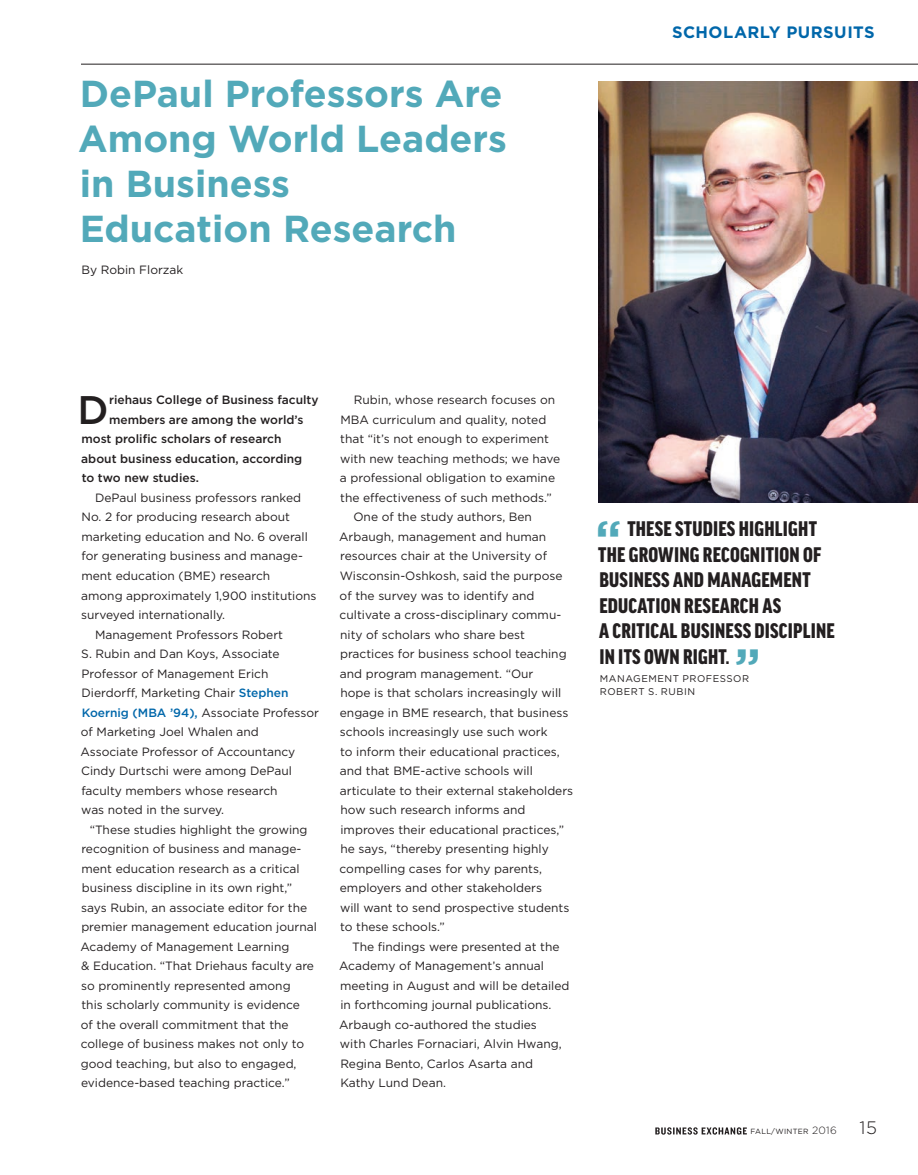
<style>
.page{position:relative;width:918px;height:1175px;background:#fff}
.page>*{position:absolute;margin:0;border:0;box-sizing:border-box;transform-origin:0 0}
.t1{font:700 48px "Gotham";color:#52a9b9}
.t2{font:500 39.9px "Gotham";color:#231f20}
.t3{font:700 37.5px/45px "Gotham";color:#52a9b9}
.t4{font:900 condensed 22.5px/25.5px "Good Headline Pro";letter-spacing:.01em;color:#231f20}
.t5{font:700 16.5px "Gotham";letter-spacing:.03em;color:#0067aa}
.t6{font:12px "Gotham";color:#231f20}
.t7{font:500 12px "Gotham";color:#231f20}
.t8{font:9.75px/13.5px "Gotham";letter-spacing:.055em;color:#231f20}
.t9{font:7.5px "Gotham";letter-spacing:.04em;color:#231f20}
.s1{font-weight:500;color:#0067aa}
.s2{font-weight:300;font-size:10.5px}
.s3{font-weight:300;font-size:18px}
</style>
<div class="page">
<svg style="left:655px;top:1127px;width:92px;height:7px"></svg>
<hr style="left:81px;top:64px;width:837px;height:1px;background:#231f20">
<img style="left:598px;top:81px;width:320px;height:421px">
<h3 class="t3" style="left:78px;top:71px;width:430px">DePaul Professors Are<br>Among World Leaders in Business<br>Education Research</h3>
<p class="t6" style="left:82px;top:262px;width:103px">By Robin Florzak</p>
<h3 class="t5" style="left:672px;top:21px;width:204px">SCHOLARLY PURSUITS</h3>
<h2 class="t2" style="left:77px;top:384px;width:33px">D</h2>
<p class="t7" style="left:109px;top:392px;width:211px">riehaus College of Business faculty</p>
<p class="t7" style="left:109px;top:412px;width:196px">members are among the world’s</p>
<p class="t7" style="left:81px;top:431px;width:202px">most prolific scholars of research</p>
<p class="t7" style="left:81px;top:451px;width:223px">about business education, according</p>
<p class="t7" style="left:82px;top:470px;width:119px">to two new studies.</p>
<p class="t6" style="left:95px;top:490px;width:208px">DePaul business professors ranked</p>
<p class="t6" style="left:82px;top:509px;width:210px">No. 2 for producing research about</p>
<p class="t6" style="left:81px;top:529px;width:228px">marketing education and No. 6 overall</p>
<p class="t6" style="left:81px;top:548px;width:223px">for generating business and manage-</p>
<p class="t6" style="left:81px;top:568px;width:191px">ment education (BME) research</p>
<p class="t6" style="left:81px;top:587px;width:237px">among approximately 1,900 institutions</p>
<p class="t6" style="left:81px;top:607px;width:145px">surveyed internationally.</p>
<p class="t6" style="left:95px;top:626px;width:189px">Management Professors Robert</p>
<p class="t6" style="left:81px;top:646px;width:200px">S. Rubin and Dan Koys, Associate</p>
<p class="t6" style="left:82px;top:665px;width:188px">Professor of Management Erich</p>
<p class="t6" style="left:82px;top:685px;width:209px">Dierdorff, Marketing Chair <span class="s1">Stephen</span></p>
<p class="t6" style="left:82px;top:704px;width:239px"><span class="s1">Koernig (MBA ’94),</span> Associate Professor</p>
<p class="t6" style="left:81px;top:724px;width:179px">of Marketing Joel Whalen and</p>
<p class="t6" style="left:80px;top:743px;width:217px">Associate Professor of Accountancy</p>
<p class="t6" style="left:81px;top:763px;width:212px">Cindy Durtschi were among DePaul</p>
<p class="t6" style="left:81px;top:782px;width:198px">faculty members whose research</p>
<p class="t6" style="left:81px;top:802px;width:144px">was noted in the survey.</p>
<p class="t6" style="left:90px;top:821px;width:219px">“These studies highlight the growing</p>
<p class="t6" style="left:81px;top:841px;width:222px">recognition of business and manage-</p>
<p class="t6" style="left:81px;top:860px;width:220px">ment education research as a critical</p>
<p class="t6" style="left:82px;top:880px;width:212px">business discipline in its own right,”</p>
<p class="t6" style="left:81px;top:899px;width:227px">says Rubin, an associate editor for the</p>
<p class="t6" style="left:81px;top:919px;width:237px">premier management education journal</p>
<p class="t6" style="left:80px;top:938px;width:210px">Academy of Management Learning</p>
<p class="t6" style="left:81px;top:958px;width:234px">&amp; Education. “That Driehaus faculty are</p>
<p class="t6" style="left:81px;top:977px;width:211px">so prominently represented among</p>
<p class="t6" style="left:81px;top:997px;width:220px">this scholarly community is evidence</p>
<p class="t6" style="left:81px;top:1016px;width:209px">of the overall commitment that the</p>
<p class="t6" style="left:81px;top:1036px;width:225px">college of business makes not only to</p>
<p class="t6" style="left:81px;top:1055px;width:217px">good teaching, but also to engaged,</p>
<p class="t6" style="left:81px;top:1075px;width:210px">evidence-based teaching practice.”</p>
<p class="t6" style="left:354px;top:392px;width:203px">Rubin, whose research focuses on</p>
<p class="t6" style="left:340px;top:412px;width:207px">MBA curriculum and quality, noted</p>
<p class="t6" style="left:340px;top:431px;width:210px">that “it’s not enough to experiment</p>
<p class="t6" style="left:340px;top:451px;width:222px">with new teaching methods; we have</p>
<p class="t6" style="left:340px;top:470px;width:217px">a professional obligation to examine</p>
<p class="t6" style="left:340px;top:490px;width:213px">the effectiveness of such methods.”</p>
<p class="t6" style="left:353px;top:509px;width:180px">One of the study authors, Ben</p>
<p class="t6" style="left:339px;top:529px;width:209px">Arbaugh, management and human</p>
<p class="t6" style="left:340px;top:548px;width:208px">resources chair at the University of</p>
<p class="t6" style="left:340px;top:568px;width:224px">Wisconsin-Oshkosh, said the purpose</p>
<p class="t6" style="left:340px;top:587px;width:196px">of the survey was to identify and</p>
<p class="t6" style="left:340px;top:607px;width:223px">cultivate a cross-disciplinary commu-</p>
<p class="t6" style="left:340px;top:626px;width:186px">nity of scholars who share best</p>
<p class="t6" style="left:340px;top:646px;width:228px">practices for business school teaching</p>
<p class="t6" style="left:340px;top:665px;width:195px">and program management. “Our</p>
<p class="t6" style="left:341px;top:685px;width:222px">hope is that scholars increasingly will</p>
<p class="t6" style="left:340px;top:704px;width:230px">engage in BME research, that business</p>
<p class="t6" style="left:340px;top:724px;width:209px">schools increasingly use such work</p>
<p class="t6" style="left:340px;top:743px;width:221px">to inform their educational practices,</p>
<p class="t6" style="left:340px;top:763px;width:194px">and that BME-active schools will</p>
<p class="t6" style="left:340px;top:782px;width:235px">articulate to their external stakeholders</p>
<p class="t6" style="left:341px;top:802px;width:186px">how such research informs and</p>
<p class="t6" style="left:340px;top:821px;width:225px">improves their educational practices,”</p>
<p class="t6" style="left:341px;top:841px;width:210px">he says, “thereby presenting highly</p>
<p class="t6" style="left:340px;top:860px;width:204px">compelling cases for why parents,</p>
<p class="t6" style="left:340px;top:880px;width:204px">employers and other stakeholders</p>
<p class="t6" style="left:340px;top:899px;width:231px">will want to send prospective students</p>
<p class="t6" style="left:340px;top:919px;width:106px">to these schools.”</p>
<p class="t6" style="left:352px;top:938px;width:209px">The findings were presented at the</p>
<p class="t6" style="left:339px;top:958px;width:206px">Academy of Management’s annual</p>
<p class="t6" style="left:340px;top:977px;width:231px">meeting in August and will be detailed</p>
<p class="t6" style="left:340px;top:997px;width:212px">in forthcoming journal publications.</p>
<p class="t6" style="left:339px;top:1016px;width:199px">Arbaugh co-authored the studies</p>
<p class="t6" style="left:340px;top:1036px;width:223px">with Charles Fornaciari, Alvin Hwang,</p>
<p class="t6" style="left:340px;top:1055px;width:194px">Regina Bento, Carlos Asarta and</p>
<p class="t6" style="left:340px;top:1075px;width:107px">Kathy Lund Dean.</p>
<h3 class="t4" style="left:598px;top:516px;width:238px;text-indent:29px">THESE STUDIES HIGHLIGHT<br>THE GROWING RECOGNITION OF<br>BUSINESS AND MANAGEMENT<br>EDUCATION RESEARCH AS<br>A CRITICAL BUSINESS DISCIPLINE<br>IN ITS OWN RIGHT.</h3>
<h1 class="t1" style="left:596px;top:506px;width:27px">“</h1>
<h1 class="t1" style="left:735px;top:634px;width:27px">”</h1>
<p class="t8" style="left:600px;top:671px;width:151px">MANAGEMENT PROFESSOR<br>ROBERT S. RUBIN</p>
<p class="t9" style="left:751px;top:1127px;width:128px">FALL/WINTER <span class="s2">2016</span> <span class="s3">15</span></p>
</div>
